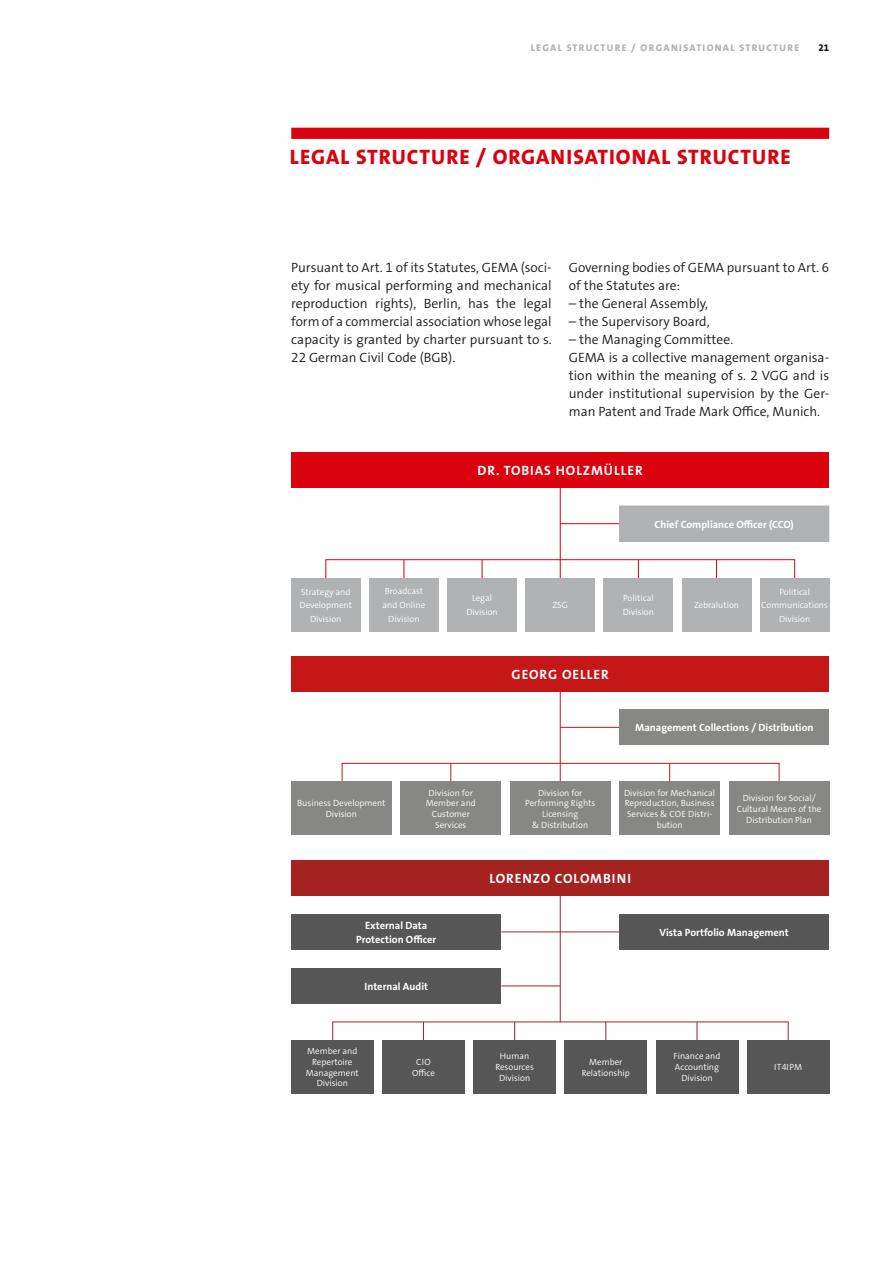
<style>
.page{position:relative;width:893px;height:1263px;background:#fff}
.page>*{position:absolute;margin:0;border:0;box-sizing:border-box;transform-origin:0 0}
._05_Headline{font:800 21px "The Sans Os F";letter-spacing:.05em;color:#da020e}
._08_Copytext{font:300 13.5px/18px "The Sans Os F";color:#1a1a18;text-align:justify}
._09_Subheadline__1__Ebene{font:700 13.5px "The Sans Os F";letter-spacing:.07em;color:#fff}
.t1{font:700 10.5px/13.5px "The Sans Os F";color:#fff;text-align:center}
._02_Kolumnentitel__rechts{font:800 9.75px "The Sans Os F";letter-spacing:.14em;color:#b1b2b3}
.t2{font:800 9.75px "The Sans Os F";color:#1a1a18}
._12_Bildunterschrift__linksbündig{font:300 9px/10.8px "The Sans Os F";color:#fff;text-align:center}
</style>
<div class="page">
<svg style="left:514px;top:1022px;width:1px;height:18px"></svg>
<svg style="left:423px;top:1022px;width:1px;height:18px"></svg>
<svg style="left:332px;top:1022px;width:1px;height:18px"></svg>
<svg style="left:697px;top:1022px;width:1px;height:18px"></svg>
<svg style="left:788px;top:1022px;width:1px;height:18px"></svg>
<svg style="left:605px;top:1022px;width:1px;height:18px"></svg>
<hr style="left:560px;top:893px;width:1px;height:129px;background:#a42220">
<div style="left:291px;top:1040px;width:82px;height:53px;background:#565656"></div>
<div style="left:382px;top:1040px;width:82px;height:53px;background:#565656"></div>
<div style="left:474px;top:1040px;width:82px;height:53px;background:#565656"></div>
<div style="left:565px;top:1040px;width:82px;height:53px;background:#565656"></div>
<div style="left:656px;top:1040px;width:82px;height:53px;background:#565656"></div>
<div style="left:747px;top:1040px;width:82px;height:53px;background:#565656"></div>
<div style="left:291px;top:860px;width:538px;height:35px;background:#a42220"></div>
<div style="left:619px;top:914px;width:210px;height:35px;background:#565656"></div>
<div style="left:292px;top:968px;width:209px;height:35px;background:#565656"></div>
<div style="left:292px;top:914px;width:209px;height:35px;background:#565656"></div>
<hr style="left:501px;top:931px;width:118px;height:1px;background:#a42220">
<hr style="left:501px;top:985px;width:59px;height:1px;background:#a42220">
<hr style="left:332px;top:1021px;width:456px;height:1px;background:#a42220">
<hr style="left:560px;top:485px;width:1px;height:95px;background:#da020e">
<div style="left:291px;top:128px;width:538px;height:11px;background:#da020e"></div>
<div style="left:291px;top:452px;width:538px;height:35px;background:#da020e"></div>
<hr style="left:325px;top:559px;width:470px;height:1px;background:#da020e">
<svg style="left:638px;top:560px;width:1px;height:18px"></svg>
<svg style="left:716px;top:560px;width:1px;height:18px"></svg>
<svg style="left:482px;top:560px;width:1px;height:18px"></svg>
<svg style="left:325px;top:560px;width:1px;height:18px"></svg>
<svg style="left:404px;top:560px;width:1px;height:18px"></svg>
<svg style="left:794px;top:560px;width:1px;height:18px"></svg>
<div style="left:619px;top:506px;width:210px;height:35px;background:#b1b2b3"></div>
<div style="left:619px;top:506px;width:210px;height:36px;border:1px solid #b1b2b3"></div>
<div style="left:291px;top:578px;width:69px;height:53px;background:#b1b2b3"></div>
<div style="left:369px;top:578px;width:69px;height:53px;background:#b1b2b3"></div>
<div style="left:448px;top:578px;width:69px;height:53px;background:#b1b2b3"></div>
<div style="left:526px;top:578px;width:69px;height:53px;background:#b1b2b3"></div>
<div style="left:682px;top:578px;width:69px;height:53px;background:#b1b2b3"></div>
<div style="left:604px;top:578px;width:69px;height:53px;background:#b1b2b3"></div>
<div style="left:760px;top:578px;width:69px;height:53px;background:#b1b2b3"></div>
<hr style="left:560px;top:523px;width:59px;height:1px;background:#da020e">
<hr style="left:560px;top:690px;width:1px;height:94px;background:#c51718">
<svg style="left:341px;top:763px;width:439px;height:21px"></svg>
<div style="left:291px;top:782px;width:100px;height:53px;background:#878786"></div>
<div style="left:401px;top:782px;width:100px;height:53px;background:#878786"></div>
<div style="left:510px;top:782px;width:100px;height:53px;background:#878786"></div>
<div style="left:620px;top:782px;width:100px;height:53px;background:#878786"></div>
<div style="left:729px;top:782px;width:100px;height:53px;background:#878786"></div>
<div style="left:619px;top:710px;width:210px;height:35px;background:#878786"></div>
<hr style="left:560px;top:727px;width:59px;height:1px;background:#c51718">
<div style="left:291px;top:656px;width:538px;height:36px;background:#c51718"></div>
<p class="_02_Kolumnentitel__rechts" style="left:531px;top:41px;width:270px">LEGAL STRUCTURE / ORGANISATIONAL STRUCTURE</p>
<p class="t2" style="left:818px;top:41px;width:12px">21</p>
<p class="_05_Headline" style="left:290px;top:143px;width:502px">LEGAL STRUCTURE / ORGANISATIONAL STRUCTURE</p>
<p class="_08_Copytext" style="left:291px;top:258px;width:262px">Pursuant to Art. 1 of its Statutes, GEMA (soci&shy;ety for musical performing and mechanical reproduction rights), Berlin, has the legal form of a commercial association whose legal capacity is granted by charter pursuant to s.<br>22 German Civil Code (BGB).</p>
<p class="_08_Copytext" style="left:569px;top:258px;width:262px">Governing bodies of GEMA pursuant to Art. 6 of the Statutes are:</p>
<p class="_08_Copytext" style="left:569px;top:294px;width:141px">– the General Assembly,</p>
<p class="_08_Copytext" style="left:569px;top:312px;width:142px">– the Supervisory Board,</p>
<p class="_08_Copytext" style="left:569px;top:330px;width:166px">– the Managing Committee.</p>
<p class="_08_Copytext" style="left:569px;top:348px;width:262px">GEMA is a collective management organisa&shy;tion within the meaning of s. 2 VGG and is under institutional supervision by the Ger&shy;man Patent and Trade Mark Office, Munich.</p>
<p class="_09_Subheadline__1__Ebene" style="left:478px;top:461px;width:167px">DR. TOBIAS HOLZMÜLLER</p>
<p class="t1" style="left:655px;top:517px;width:141px">Chief Compliance Officer (CCO)</p>
<p class="_12_Bildunterschrift__linksbündig" style="left:300px;top:585px;width:54px;line-height:13.5px">Strategy and<br>Development<br>Division</p>
<p class="_12_Bildunterschrift__linksbündig" style="left:383px;top:585px;width:44px;line-height:13.5px">Broadcast and Online<br>Division</p>
<p class="_12_Bildunterschrift__linksbündig" style="left:466px;top:591px;width:33px;line-height:13.5px">Legal<br>Division</p>
<p class="_12_Bildunterschrift__linksbündig" style="left:552px;top:600px;width:17px">ZSG</p>
<p class="_12_Bildunterschrift__linksbündig" style="left:694px;top:600px;width:47px">Zebralution</p>
<p class="_12_Bildunterschrift__linksbündig" style="left:623px;top:593px;width:32px">Political</p>
<p class="_12_Bildunterschrift__linksbündig" style="left:623px;top:606px;width:33px">Division</p>
<p class="_09_Subheadline__1__Ebene" style="left:512px;top:666px;width:99px">GEORG OELLER</p>
<p class="_12_Bildunterschrift__linksbündig" style="left:779px;top:586px;width:32px">Political</p>
<p class="_12_Bildunterschrift__linksbündig" style="left:761px;top:600px;width:68px">Communications</p>
<p class="_12_Bildunterschrift__linksbündig" style="left:779px;top:613px;width:33px">Division</p>
<p class="t1" style="left:635px;top:721px;width:180px">Management Collections / Distribution</p>
<p class="_12_Bildunterschrift__linksbündig" style="left:297px;top:798px;width:90px">Business Development<br>Division</p>
<p class="_12_Bildunterschrift__linksbündig" style="left:426px;top:787px;width:52px">Division for<br>Member and</p>
<p class="_12_Bildunterschrift__linksbündig" style="left:432px;top:809px;width:40px">Customer</p>
<p class="_12_Bildunterschrift__linksbündig" style="left:435px;top:819px;width:33px">Services</p>
<p class="_12_Bildunterschrift__linksbündig" style="left:525px;top:787px;width:72px">Division for<br>Performing Rights<br>Licensing<br>&amp; Distribution</p>
<p class="_12_Bildunterschrift__linksbündig" style="left:624px;top:787px;width:93px">Division for Mechanical<br>Reproduction, Business<br>Services &amp; COE Distri&shy;bution</p>
<p class="_12_Bildunterschrift__linksbündig" style="left:737px;top:792px;width:86px">Division for Social/<br>Cultural Means of the<br>Distribution Plan</p>
<p class="t1" style="left:356px;top:919px;width:82px">External Data<br>Protection Officer</p>
<p class="t1" style="left:365px;top:979px;width:65px">Internal Audit</p>
<p class="_09_Subheadline__1__Ebene" style="left:489px;top:870px;width:143px">LORENZO COLOMBINI</p>
<p class="t1" style="left:660px;top:925px;width:131px">Vista Portfolio Management</p>
<p class="_12_Bildunterschrift__linksbündig" style="left:306px;top:1046px;width:54px">Member and<br>Repertoire<br>Management<br>Division</p>
<p class="_12_Bildunterschrift__linksbündig" style="left:416px;top:1056px;width:16px">CIO</p>
<p class="_12_Bildunterschrift__linksbündig" style="left:412px;top:1067px;width:24px">Office</p>
<p class="_12_Bildunterschrift__linksbündig" style="left:495px;top:1051px;width:40px">Human<br>Resources<br>Division</p>
<p class="_12_Bildunterschrift__linksbündig" style="left:582px;top:1056px;width:50px">Member<br>Relationship</p>
<p class="_12_Bildunterschrift__linksbündig" style="left:673px;top:1051px;width:48px">Finance and<br>Accounting<br>Division</p>
<p class="_12_Bildunterschrift__linksbündig" style="left:774px;top:1062px;width:29px">IT4IPM</p>
</div>
